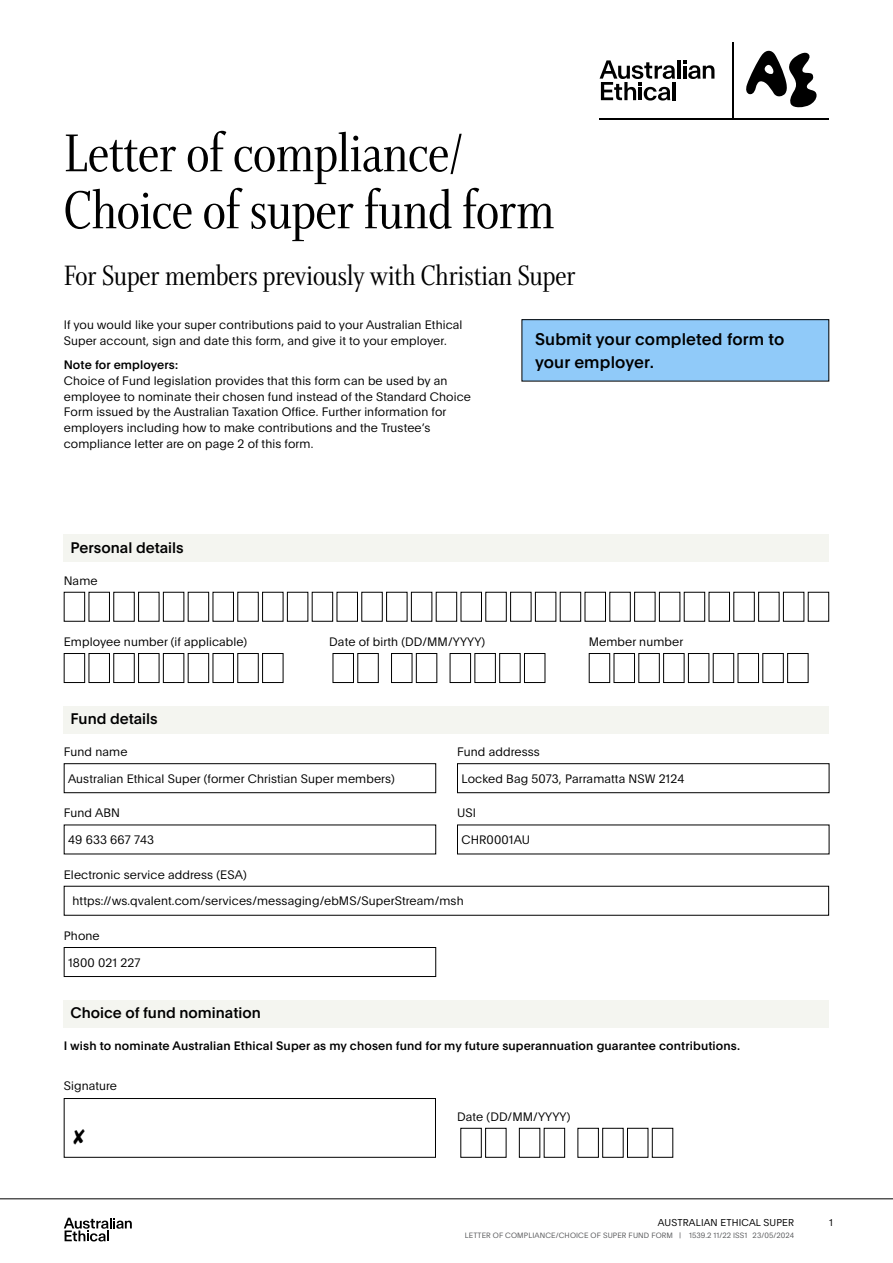
<style>
.page{position:relative;width:893px;height:1263px;background:#fff}
.page>*{position:absolute;margin:0;border:0;box-sizing:border-box;transform-origin:0 0}
.Heading{font:57px/57px "Whitman Display Condensed";color:#000}
.Heading_2{font:30px "Whitman Display Condensed";color:#000}
.Large_text{font:500 16.5px/22.5px "Plain";letter-spacing:.01em;color:#000}
.Grey_Bar_Text{font:500 15px "Plain";color:#000}
.Body{font:300 12px/15.8px "Plain";letter-spacing:.01em;color:#000}
.Text_over_fields{font:300 12px "Plain";letter-spacing:.01em;color:#000}
.Body-2{font:500 12px "Plain";letter-spacing:.01em;color:#000}
.t1{font:300 9.75px "Plain";letter-spacing:.015em;color:#000}
.t2{font:300 7.5px "Plain";letter-spacing:.015em;color:#58595b}
.s1{font-weight:500}
</style>
<div class="page">
<svg style="left:64px;top:1218px;width:68px;height:23px"></svg>
<hr style="left:0;top:1198px;width:893px;height:1px;background:#000">
<hr style="left:677px;top:60px;width:3px;height:19px;background:#000">
<svg style="left:683px;top:60px;width:31px;height:19px"></svg>
<hr style="left:673px;top:82px;width:3px;height:18px;background:#000">
<svg style="left:600px;top:60px;width:75px;height:41px"></svg>
<hr style="left:732px;top:43px;width:2px;height:76px;background:#000">
<hr style="left:600px;top:118px;width:229px;height:1px;background:#000">
<svg style="left:746px;top:50px;width:71px;height:58px"></svg>
<div style="left:522px;top:320px;width:307px;height:61px;background:#90caf9"></div>
<div style="left:521px;top:319px;width:308px;height:62px;border:1px solid #000"></div>
<div style="left:64px;top:534px;width:765px;height:28px;background:#f4f5f0"></div>
<div style="left:64px;top:592px;width:21px;height:30px;border:1px solid #000"></div>
<div style="left:89px;top:592px;width:21px;height:30px;border:1px solid #000"></div>
<div style="left:113px;top:592px;width:22px;height:30px;border:1px solid #000"></div>
<div style="left:138px;top:592px;width:21px;height:30px;border:1px solid #000"></div>
<div style="left:163px;top:592px;width:21px;height:30px;border:1px solid #000"></div>
<div style="left:188px;top:592px;width:21px;height:30px;border:1px solid #000"></div>
<div style="left:213px;top:592px;width:21px;height:30px;border:1px solid #000"></div>
<div style="left:237px;top:592px;width:22px;height:30px;border:1px solid #000"></div>
<div style="left:262px;top:592px;width:21px;height:30px;border:1px solid #000"></div>
<div style="left:287px;top:592px;width:21px;height:30px;border:1px solid #000"></div>
<div style="left:312px;top:592px;width:21px;height:30px;border:1px solid #000"></div>
<div style="left:337px;top:592px;width:21px;height:30px;border:1px solid #000"></div>
<div style="left:361px;top:592px;width:22px;height:30px;border:1px solid #000"></div>
<div style="left:386px;top:592px;width:21px;height:30px;border:1px solid #000"></div>
<div style="left:411px;top:592px;width:21px;height:30px;border:1px solid #000"></div>
<div style="left:436px;top:592px;width:21px;height:30px;border:1px solid #000"></div>
<div style="left:461px;top:592px;width:21px;height:30px;border:1px solid #000"></div>
<div style="left:485px;top:592px;width:22px;height:30px;border:1px solid #000"></div>
<div style="left:510px;top:592px;width:21px;height:30px;border:1px solid #000"></div>
<div style="left:535px;top:592px;width:21px;height:30px;border:1px solid #000"></div>
<div style="left:560px;top:592px;width:21px;height:30px;border:1px solid #000"></div>
<div style="left:585px;top:592px;width:21px;height:30px;border:1px solid #000"></div>
<div style="left:609px;top:592px;width:22px;height:30px;border:1px solid #000"></div>
<div style="left:634px;top:592px;width:21px;height:30px;border:1px solid #000"></div>
<div style="left:659px;top:592px;width:21px;height:30px;border:1px solid #000"></div>
<div style="left:684px;top:592px;width:21px;height:30px;border:1px solid #000"></div>
<div style="left:709px;top:592px;width:21px;height:30px;border:1px solid #000"></div>
<div style="left:733px;top:592px;width:22px;height:30px;border:1px solid #000"></div>
<div style="left:758px;top:592px;width:21px;height:30px;border:1px solid #000"></div>
<div style="left:783px;top:592px;width:21px;height:30px;border:1px solid #000"></div>
<div style="left:808px;top:592px;width:21px;height:30px;border:1px solid #000"></div>
<div style="left:64px;top:653px;width:21px;height:30px;border:1px solid #000"></div>
<div style="left:89px;top:653px;width:21px;height:30px;border:1px solid #000"></div>
<div style="left:113px;top:653px;width:22px;height:30px;border:1px solid #000"></div>
<div style="left:138px;top:653px;width:21px;height:30px;border:1px solid #000"></div>
<div style="left:163px;top:653px;width:21px;height:30px;border:1px solid #000"></div>
<div style="left:188px;top:653px;width:21px;height:30px;border:1px solid #000"></div>
<div style="left:213px;top:653px;width:21px;height:30px;border:1px solid #000"></div>
<div style="left:237px;top:653px;width:22px;height:30px;border:1px solid #000"></div>
<div style="left:262px;top:653px;width:21px;height:30px;border:1px solid #000"></div>
<div style="left:333px;top:653px;width:21px;height:30px;border:1px solid #000"></div>
<div style="left:357px;top:653px;width:22px;height:30px;border:1px solid #000"></div>
<div style="left:391px;top:653px;width:21px;height:30px;border:1px solid #000"></div>
<div style="left:416px;top:653px;width:21px;height:30px;border:1px solid #000"></div>
<div style="left:450px;top:653px;width:21px;height:30px;border:1px solid #000"></div>
<div style="left:474px;top:653px;width:22px;height:30px;border:1px solid #000"></div>
<div style="left:499px;top:653px;width:22px;height:30px;border:1px solid #000"></div>
<div style="left:524px;top:653px;width:21px;height:30px;border:1px solid #000"></div>
<div style="left:589px;top:653px;width:21px;height:30px;border:1px solid #000"></div>
<div style="left:614px;top:653px;width:21px;height:30px;border:1px solid #000"></div>
<div style="left:638px;top:653px;width:22px;height:30px;border:1px solid #000"></div>
<div style="left:663px;top:653px;width:21px;height:30px;border:1px solid #000"></div>
<div style="left:688px;top:653px;width:21px;height:30px;border:1px solid #000"></div>
<div style="left:713px;top:653px;width:21px;height:30px;border:1px solid #000"></div>
<div style="left:738px;top:653px;width:21px;height:30px;border:1px solid #000"></div>
<div style="left:762px;top:653px;width:22px;height:30px;border:1px solid #000"></div>
<div style="left:787px;top:653px;width:21px;height:30px;border:1px solid #000"></div>
<div style="left:64px;top:706px;width:765px;height:27px;background:#f4f5f0"></div>
<div style="left:64px;top:763px;width:372px;height:30px;border:1px solid #000"></div>
<div style="left:457px;top:763px;width:372px;height:30px;border:1px solid #000"></div>
<div style="left:64px;top:947px;width:372px;height:30px;border:1px solid #000"></div>
<div style="left:64px;top:1000px;width:765px;height:27px;background:#f4f5f0"></div>
<div style="left:64px;top:1098px;width:372px;height:60px;border:1px solid #000"></div>
<div style="left:460px;top:1128px;width:22px;height:30px;border:1px solid #000"></div>
<div style="left:485px;top:1128px;width:21px;height:30px;border:1px solid #000"></div>
<div style="left:519px;top:1128px;width:21px;height:30px;border:1px solid #000"></div>
<div style="left:544px;top:1128px;width:21px;height:30px;border:1px solid #000"></div>
<div style="left:577px;top:1128px;width:22px;height:30px;border:1px solid #000"></div>
<div style="left:602px;top:1128px;width:22px;height:30px;border:1px solid #000"></div>
<div style="left:627px;top:1128px;width:21px;height:30px;border:1px solid #000"></div>
<div style="left:652px;top:1128px;width:21px;height:30px;border:1px solid #000"></div>
<p class="Heading" style="left:64px;top:125px;width:492px">Letter of compliance/<br>Choice of super fund form</p>
<p class="Heading_2" style="left:64px;top:259px;width:513px">For Super members previously with Christian Super</p>
<p class="Body" style="left:64px;top:316px;width:400px">If you would like your super contributions paid to your Australian Ethical<br>Super account, sign and date this form, and give it to your employer.</p>
<p class="Body" style="left:64px;top:356px;width:409px"><span class="s1">Note for employers:<br></span>Choice of Fund legislation provides that this form can be used by an employee to nominate their chosen fund instead of the Standard Choice Form issued by the Australian Taxation Office. Further information for employers including how to make contributions and the Trustee’s compliance letter are on page 2 of this form.</p>
<p class="Grey_Bar_Text" style="left:71px;top:537px;width:115px">Personal details</p>
<p class="Text_over_fields" style="left:64px;top:572px;width:35px">Name</p>
<p class="Large_text" style="left:535px;top:327px;width:251px">Submit your completed form to your employer.</p>
<p class="Text_over_fields" style="left:64px;top:633px;width:185px">Employee number (if applicable)</p>
<p class="Text_over_fields" style="left:329px;top:633px;width:157px">Date of birth (DD/MM/YYYY)</p>
<p class="Text_over_fields" style="left:589px;top:633px;width:96px">Member number</p>
<p class="Grey_Bar_Text" style="left:71px;top:708px;width:89px">Fund details</p>
<p class="Text_over_fields" style="left:64px;top:743px;width:65px">Fund name</p>
<p class="Text_over_fields" style="left:457px;top:743px;width:84px">Fund addresss</p>
<p class="Body" style="left:68px;top:770px;width:328px">Australian Ethical Super (former Christian Super members)</p>
<p class="Body" style="left:461px;top:770px;width:225px">Locked Bag 5073, Parramatta NSW 2124</p>
<p class="Text_over_fields" style="left:64px;top:805px;width:58px">Fund ABN</p>
<p class="Text_over_fields" style="left:457px;top:805px;width:20px">USI</p>
<p class="Body" style="left:68px;top:831px;width:88px">49 633 667 743</p>
<p class="Body" style="left:461px;top:831px;width:70px">CHR0001AU</p>
<p class="Text_over_fields" style="left:64px;top:866px;width:184px">Electronic service address (ESA)</p>
<p class="Body" style="left:73px;top:892px;width:393px">https://ws.qvalent.com/services/messaging/ebMS/SuperStream/msh</p>
<p class="Text_over_fields" style="left:64px;top:927px;width:37px">Phone</p>
<p class="Body" style="left:68px;top:954px;width:74px">1800 021 227</p>
<p class="Grey_Bar_Text" style="left:71px;top:1002px;width:192px">Choice of fund nomination</p>
<p class="Body-2" style="left:64px;top:1037px;width:678px">I wish to nominate Australian Ethical Super as my chosen fund for my future superannuation guarantee contributions.</p>
<p class="Text_over_fields" style="left:64px;top:1077px;width:55px">Signature</p>
<p class="Text_over_fields" style="left:457px;top:1108px;width:115px">Date (DD/MM/YYYY)</p>
<p class="t1" style="left:658px;top:1215px;width:138px">AUSTRALIAN ETHICAL SUPER</p>
<p class="t2" style="left:465px;top:1230px;width:331px">LETTER OF COMPLIANCE/CHOICE OF SUPER FUND FORM | 1539.2 11/22 ISS1 23/05/2024</p>
<p class="t1" style="left:829px;top:1215px;width:5px">1</p>
</div>
